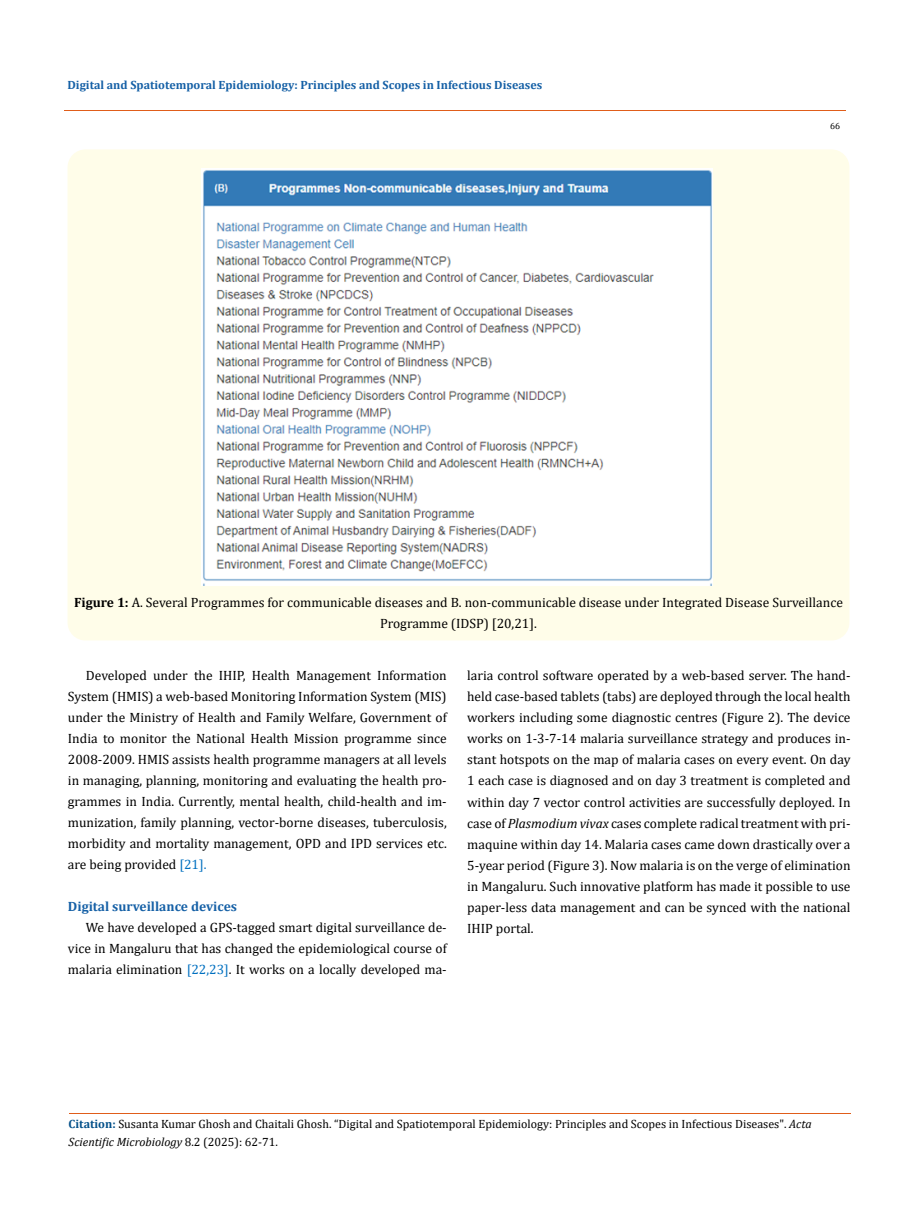
<style>
.page{position:relative;width:917px;height:1224px;background:#fff}
.page>*{position:absolute;margin:0;border:0;box-sizing:border-box;transform-origin:0 0}
.t1{font:13.5px/21px "Cambria";color:#000;text-align:justify}
.t2{font:700 13.5px "Cambria";color:#1560a6}
.t3{font:12px/18px "Cambria";color:#000}
.t4{font:700 12px "Cambria";color:#1560a6}
.t5{font:9px "Cambria";color:#000}
.s1{font-weight:700}
.s2{color:#0070c0}
.s3{font-style:italic}
.s4{font-weight:700;color:#035089}
</style>
<div class="page">
<hr style="left:64px;top:110px;width:782px;height:1px;background:#e05d1a">
<div style="left:68px;top:149px;width:781px;height:491px;background:#fffde9;border-radius:18px"></div>
<img style="left:202px;top:168px;width:510px;height:418px">
<hr style="left:69px;top:1113px;width:781px;height:1px;background:#e05d1a">
<p class="t4" style="left:67px;top:76px;width:476px">Digital and Spatiotemporal Epidemiology: Principles and Scopes in Infectious Diseases</p>
<p class="t5" style="left:830px;top:120px;width:11px">66</p>
<p class="t1" style="left:74px;top:592px;width:770px;text-align:center"><span class="s1">Figure 1:</span> A. Several Programmes for communicable diseases and B. non-communicable disease under Integrated Disease Surveillance<br>Programme (IDSP) [20,21].</p>
<p class="t1" style="left:68px;top:665px;width:380px;text-indent:18px">Developed under the IHIP, Health Management Information System (HMIS) a web-based Monitoring Information System (MIS) under the Ministry of Health and Family Welfare, Government of India to monitor the National Health Mission programme since 2008-2009. HMIS assists health programme managers at all levels in managing, planning, monitoring and evaluating the health pro&shy;grammes in India. Currently, mental health, child-health and im&shy;munization, family planning, vector-borne diseases, tuberculosis, morbidity and mortality management, OPD and IPD services etc. are being provided <span class="s2">[21].</span></p>
<p class="t2" style="left:68px;top:897px;width:171px">Digital surveillance devices</p>
<p class="t1" style="left:68px;top:917px;width:380px;text-indent:18px">We have developed a GPS-tagged smart digital surveillance de&shy;vice in Mangaluru that has changed the epidemiological course of malaria elimination <span class="s2">[22,23]</span>. It works on a locally developed ma-</p>
<p class="t1" style="left:467px;top:665px;width:385px">laria control software operated by a web-based server. The hand&shy;held case-based tablets (tabs) are deployed through the local health workers including some diagnostic centres (Figure 2). The device works on 1-3-7-14 malaria surveillance strategy and produces in&shy;stant hotspots on the map of malaria cases on every event. On day 1 each case is diagnosed and on day 3 treatment is completed and within day 7 vector control activities are successfully deployed. In case of <span class="s3">Plasmodium vivax</span> cases complete radical treatment with pri&shy;maquine within day 14. Malaria cases came down drastically over a 5-year period (Figure 3). Now malaria is on the verge of elimination in Mangaluru. Such innovative platform has made it possible to use paper-less data management and can be synced with the national IHIP portal.</p>
<p class="t3" style="left:69px;top:1114px;width:744px"><span class="s4">Citation:</span> Susanta Kumar Ghosh and Chaitali Ghosh. “Digital and Spatiotemporal Epidemiology: Principles and Scopes in Infectious Diseases". <span class="s3">Acta<br>Scientific Microbiology</span> 8.2 (2025): 62-71.</p>
</div>
